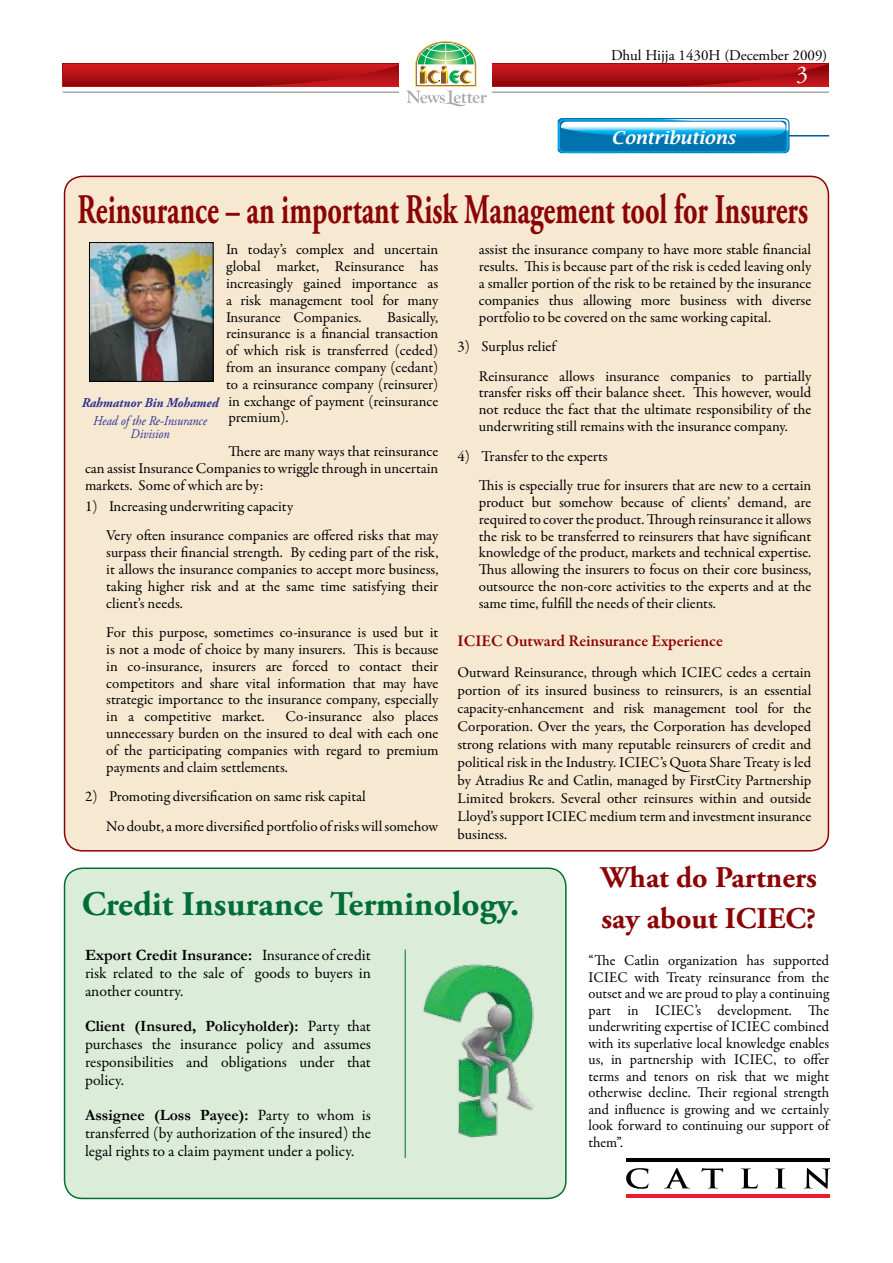
<style>
.page{position:relative;width:893px;height:1263px;background:#fff}
.page>*{position:absolute;margin:0;border:0;box-sizing:border-box;transform-origin:0 0}
.t1{font:700 42px "Adobe Garamond Pro";color:#8b0304;scale:.67 1}
.t2{font:700 34.5px "Adobe Garamond Pro";color:#006e34}
.t3{font:700 30px/40.5px "Adobe Garamond Pro";color:#8b0304}
.t4{font:24px "Adobe Garamond Pro";color:#fff}
.t5{font:italic 600 18px "Lucida Bright";color:#fff}
.t6{font:600 16.5px "Garamond Premr Pro";color:#8b0304}
.t7{font:15.75px/18px "Garamond Premr Pro";color:#000}
.t8{font:700 15.75px "Garamond";color:#000}
.t9{font:15px/16.8px "Garamond Premr Pro";letter-spacing:-.005em;color:#000;text-align:justify}
.t10{font:15px "Adobe Garamond Pro";color:#000}
.t11{font:italic 13.5px/13.5px "Adobe Garamond Pro";color:#2e3192;text-align:center;scale:.91 1}
.t12{font:italic 700 13.5px "Adobe Garamond Pro";color:#2e3192;scale:.95 1}
.s1{font-family:"Garamond Premr Pro";font-weight:400}
</style>
<div class="page">
<svg style="left:63px;top:41px;width:766px;height:66px"></svg>
<hr style="left:726px;top:135px;width:103px;height:2px;background:#005b9e">
<div style="left:65px;top:176px;width:763px;height:675px;background:#f6e8d1;border-radius:18px"></div>
<img style="left:91px;top:244px;width:120px;height:136px">
<div style="left:89px;top:242px;width:124px;height:140px;border:1px solid #000"></div>
<svg style="left:558px;top:118px;width:234px;height:35px;background:#3aa0ce"></svg>
<div style="left:65px;top:868px;width:501px;height:330px;background:#dbedd9;border-radius:18px"></div>
<div style="left:64px;top:867px;width:503px;height:332px;border:2px solid #006e34;border-radius:18px"></div>
<img style="left:423px;top:964px;width:112px;height:175px">
<hr style="left:405px;top:949px;width:1px;height:209px;background:#006e34">
<svg style="left:626px;top:1168px;width:205px;height:21px"></svg>
<hr style="left:626px;top:1194px;width:204px;height:4px;background:#ed1b2f">
<hr style="left:626px;top:1158px;width:204px;height:4px;background:#000">
<p class="t10" style="left:611px;top:46px;width:218px">Dhul Hijja 1430H (December 2009)</p>
<p class="t5" style="left:611px;top:127px;width:126px">Contributions</p>
<h3 class="t4" style="left:796px;top:60px;width:13px">3</h3>
<h1 class="t1" style="left:78px;top:185px;width:1092px">Reinsurance – an important Risk Management tool for Insurers</h1>
<p class="t9" style="left:226px;top:242px;width:214px">In today’s complex and uncertain global market, Reinsurance has increasingly gained importance as a risk management tool for many Insurance Companies.</p>
<p class="t9" style="left:226px;top:309px;width:214px;text-indent:161px">Basically, reinsurance is a financial transaction of which risk is transferred (ceded) from an insurance company (cedant) to a reinsurance company (reinsurer) in exchange of payment (reinsurance premium).</p>
<p class="t9" style="left:85px;top:443px;width:355px;text-indent:144px">There are many ways that reinsurance can assist Insurance Companies to wriggle through in uncertain markets. Some of which are by:</p>
<p class="t9" style="left:106px;top:492px;width:334px;line-height:29.5px;text-indent:-21px">1) Increasing underwriting capacity<br>Very often insurance companies are offered risks that may</p>
<p class="t9" style="left:106px;top:544px;width:334px">surpass their financial strength. By ceding part of the risk, it allows the insurance companies to accept more business, taking higher risk and at the same time satisfying their client’s needs.</p>
<p class="t9" style="left:106px;top:624px;width:334px">For this purpose, sometimes co-insurance is used but it is not a mode of choice by many insurers. This is because in co-insurance, insurers are forced to contact their competitors and share vital information that may have strategic importance to the insurance company, especially in a competitive market.</p>
<p class="t12" style="left:82px;top:394px;width:145px">Rahmatnor Bin Mohamed</p>
<p class="t11" style="left:93px;top:414px;width:127px">Head of the Re-Insurance<br>Division</p>
<p class="t9" style="left:106px;top:708px;width:334px;text-indent:179px">Co-insurance also places unnecessary burden on the insured to deal with each one of the participating companies with regard to premium payments and claim settlements.</p>
<p class="t9" style="left:106px;top:782px;width:334px;line-height:29.5px;text-indent:-21px">2) Promoting diversification on same risk capital<br>No doubt, a more diversified portfolio of risks will somehow</p>
<p class="t9" style="left:479px;top:242px;width:334px">assist the insurance company to have more stable financial results. This is because part of the risk is ceded leaving only a smaller portion of the risk to be retained by the insurance companies thus allowing more business with diverse portfolio to be covered on the same working capital.</p>
<p class="t9" style="left:479px;top:332px;width:334px;line-height:29.5px;text-indent:-21px">3) Surplus relief<br>Reinsurance allows insurance companies to partially</p>
<p class="t9" style="left:479px;top:385px;width:334px">transfer risks off their balance sheet. This however, would not reduce the fact that the ultimate responsibility of the underwriting still remains with the insurance company.</p>
<p class="t9" style="left:479px;top:441px;width:334px;line-height:29.5px;text-indent:-21px">4) Transfer to the experts<br>This is especially true for insurers that are new to a certain</p>
<p class="t9" style="left:479px;top:494px;width:334px">product but somehow because of clients’ demand, are required to cover the product. Through reinsurance it allows the risk to be transferred to reinsurers that have significant knowledge of the product, markets and technical expertise.<br>Thus allowing the insurers to focus on their core business, outsource the non-core activities to the experts and at the same time, fulfill the needs of their clients.</p>
<p class="t6" style="left:458px;top:631px;width:267px">ICIEC Outward Reinsurance Experience</p>
<p class="t9" style="left:458px;top:663px;width:355px;line-height:18px">Outward Reinsurance, through which ICIEC cedes a certain portion of its insured business to reinsurers, is an essential capacity-enhancement and risk management tool for the Corporation. Over the years, the Corporation has developed strong relations with many reputable reinsurers of credit and political risk in the Industry. ICIEC’s Quota Share Treaty is led by Atradius Re and Catlin, managed by FirstCity Partnership Limited brokers. Several other reinsures within and outside Lloyd’s support ICIEC medium term and investment insurance business.</p>
<h2 class="t2" style="left:82px;top:884px;width:439px">Credit Insurance Terminology.</h2>
<p class="t8" style="left:85px;top:945px;width:287px">Export Credit Insurance: <span class="s1">Insurance of credit</span></p>
<p class="t7" style="left:85px;top:964px;width:287px">risk related to the sale of goods to buyers in another country.</p>
<p class="t8" style="left:85px;top:1016px;width:287px">Client (Insured, Policyholder): <span class="s1">Party that</span></p>
<p class="t7" style="left:85px;top:1035px;width:287px;text-align:justify">purchases the insurance policy and assumes responsibilities and obligations under that policy.</p>
<p class="t8" style="left:85px;top:1105px;width:287px">Assignee (Loss Payee): <span class="s1">Party to whom is</span></p>
<p class="t7" style="left:85px;top:1124px;width:287px">transferred (by authorization of the insured) the legal rights to a claim payment under a policy.</p>
<h3 class="t3" style="left:601px;top:858px;width:218px">What do Partners say about ICIEC?</h3>
<p class="t9" style="left:588px;top:953px;width:242px">“The Catlin organization has supported ICIEC with Treaty reinsurance from the outset and we are proud to play a continuing part in ICIEC’s development. The underwriting expertise of ICIEC combined with its superlative local knowledge enables us, in partnership with ICIEC, to offer terms and tenors on risk that we might otherwise decline. Their regional strength and influence is growing and we certainly look forward to continuing our support of them”.</p>
</div>
